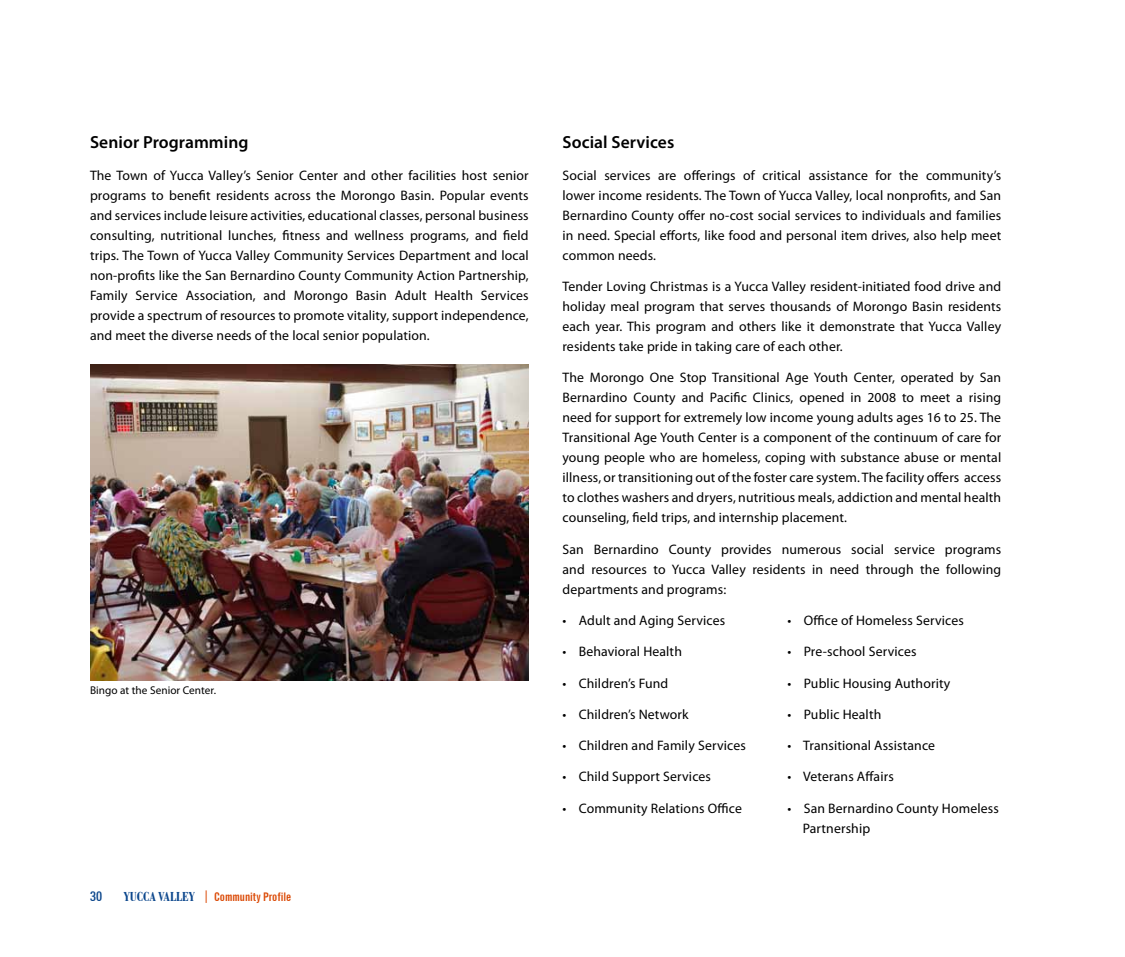
<style>
.page{position:relative;width:1125px;height:957px;background:#fff}
.page>*{position:absolute;margin:0;border:0;box-sizing:border-box;transform-origin:0 0}
.t1{font:600 17.5px "Myriad Pro";letter-spacing:.005em;color:#000}
.t2{font:13.75px/20px "Myriad Pro";letter-spacing:.01em;color:#000;text-align:justify}
.t3{font:500 condensed 13.12px "Futura BT";color:#0b468c;scale:1.2 1}
.t4{font:700 extra-condensed 11.88px "News Gothic BT";color:#db4905;scale:1.1 1}
.t5{font:11.25px "Myriad Pro";letter-spacing:.005em;color:#000}
.s1{font-family:"Bodoni BT";font-stretch:condensed;font-size:13.75px;color:#0b468c}
.s2{font-size:12.5px}
</style>
<div class="page">
<img style="left:90px;top:365px;width:439px;height:315px">
<p class="t1" style="left:90px;top:131px;width:160px">Senior Programming</p>
<p class="t2" style="left:90px;top:165px;width:440px">The Town of Yucca Valley’s Senior Center and other facilities host senior programs to benefit residents across the Morongo Basin. Popular events and services include leisure activities, educational classes, personal business consulting, nutritional lunches, fitness and wellness programs, and field trips. The Town of Yucca Valley Community Services Department and local non-profits like the San Bernardino County Community Action Partnership, Family Service Association, and Morongo Basin Adult Health Services provide a spectrum of resources to promote vitality, support independence, and meet the diverse needs of the local senior population.</p>
<p class="t5" style="left:90px;top:683px;width:128px">Bingo at the Senior Center.</p>
<p class="t3" style="left:90px;top:888px;width:12px">30</p>
<p class="t4" style="left:124px;top:889px;width:154px"><span class="s1">YUCCA VALLEY</span> <span class="s2">|</span> Community Profile</p>
<p class="t1" style="left:562px;top:131px;width:113px">Social Services</p>
<p class="t2" style="left:562px;top:165px;width:440px">Social services are offerings of critical assistance for the community’s lower income residents. The Town of Yucca Valley, local nonprofits, and San Bernardino County offer no-cost social services to individuals and families in need. Special efforts, like food and personal item drives, also help meet common needs.</p>
<p class="t2" style="left:562px;top:276px;width:440px">Tender Loving Christmas is a Yucca Valley resident-initiated food drive and holiday meal program that serves thousands of Morongo Basin residents each year. This program and others like it demonstrate that Yucca Valley residents take pride in taking care of each other.</p>
<p class="t2" style="left:562px;top:367px;width:440px">The Morongo One Stop Transitional Age Youth Center, operated by San Bernardino County and Pacific Clinics, opened in 2008 to meet a rising need for support for extremely low income young adults ages 16 to 25. The Transitional Age Youth Center is a component of the continuum of care for young people who are homeless, coping with substance abuse or mental illness, or transitioning out of the foster care system. The facility offers access to clothes washers and dryers, nutritious meals, addiction and mental health counseling, field trips, and internship placement.</p>
<p class="t2" style="left:562px;top:538px;width:440px">San Bernardino County provides numerous social service programs and resources to Yucca Valley residents in need through the following departments and programs:</p>
<p class="t2" style="left:562px;top:610px;width:164px">• Adult and Aging Services</p>
<p class="t2" style="left:788px;top:610px;width:178px">• Office of Homeless Services</p>
<p class="t2" style="left:562px;top:641px;width:121px">• Behavioral Health</p>
<p class="t2" style="left:788px;top:641px;width:130px">• Pre-school Services</p>
<p class="t2" style="left:562px;top:672px;width:107px">• Children’s Fund</p>
<p class="t2" style="left:788px;top:672px;width:164px">• Public Housing Authority</p>
<p class="t2" style="left:562px;top:703px;width:128px">• Children’s Network</p>
<p class="t2" style="left:788px;top:703px;width:95px">• Public Health</p>
<p class="t2" style="left:562px;top:735px;width:185px">• Children and Family Services</p>
<p class="t2" style="left:788px;top:735px;width:149px">• Transitional Assistance</p>
<p class="t2" style="left:562px;top:766px;width:150px">• Child Support Services</p>
<p class="t2" style="left:788px;top:766px;width:108px">• Veterans Affairs</p>
<p class="t2" style="left:562px;top:797px;width:181px">• Community Relations Office</p>
<p class="t2" style="left:803px;top:797px;width:198px;text-indent:-15px">• San Bernardino County Homeless<br>Partnership</p>
</div>
